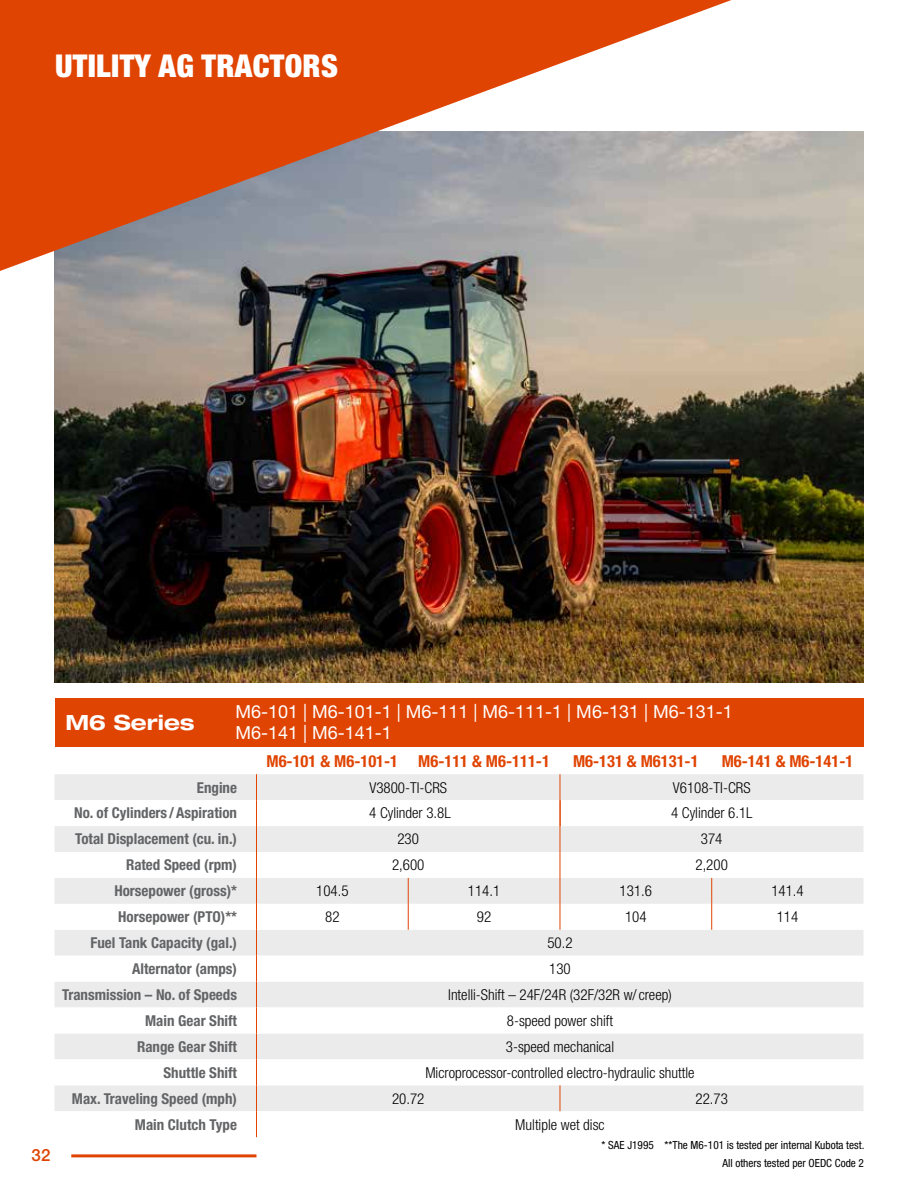
<style>
.page{position:relative;width:918px;height:1188px;background:#fff}
.page>*{position:absolute;margin:0;border:0;box-sizing:border-box;transform-origin:0 0}
.t1{font:900 condensed 31.5px "Helvetica Neue LT Std";letter-spacing:.01em;color:#fff}
.t2{font:700 expanded 21px "Helvetica Neue LT Std";color:#fff}
.t3{font:18px/21.6px "Helvetica Neue LT Std";color:#fff}
.t4{font:500 16.8px "Helvetica Neue LT Std";color:#e04403}
.t5{font:700 condensed 16.5px "Helvetica Neue LT Std";color:#e04403}
.t6{font:300 condensed 15px "Helvetica Neue LT Std";color:#000}
.t7{font:700 condensed 15px "Helvetica Neue LT Std";color:#636466}
.t8{font:condensed 11.25px/17.9px "Helvetica Neue LT Std";color:#000;text-align:right}
</style>
<div class="page">
<img style="left:54px;top:131px;width:810px;height:552px">
<div style="left:55px;top:698px;width:808px;height:48px;background:#e04403"></div>
<div style="left:55px;top:774px;width:808px;height:26px;background:#ebebec"></div>
<svg style="left:55px;top:800px;width:808px;height:312px"></svg>
<svg style="left:560px;top:1085px;width:1px;height:26px"></svg>
<svg style="left:408px;top:878px;width:1px;height:52px"></svg>
<svg style="left:711px;top:878px;width:1px;height:52px"></svg>
<svg style="left:256px;top:774px;width:1px;height:363px"></svg>
<svg style="left:560px;top:774px;width:1px;height:156px"></svg>
<svg style="left:0;top:0;width:731px;height:271px;background:#cb7d5e"></svg>
<hr style="left:71px;top:1154px;width:186px;height:3px;background:#e04403">
<h1 class="t1" style="left:55px;top:46px;width:284px">UTILITY AG TRACTORS</h1>
<h2 class="t2" style="left:65px;top:709px;width:131px">M6 Series</h2>
<p class="t3" style="left:235px;top:700px;width:499px">M6-101 | M6-101-1 | M6-111 | M6-111-1 | M6-131 | M6-131-1<br>M6-141 | M6-141-1</p>
<p class="t5" style="left:267px;top:751px;width:285px">M6-101 &amp; M6-101-1 M6-111 &amp; M6-111-1</p>
<p class="t5" style="left:573px;top:751px;width:127px">M6-131 &amp; M6131-1</p>
<p class="t5" style="left:722px;top:751px;width:133px">M6-141 &amp; M6-141-1</p>
<p class="t4" style="left:32px;top:1145px;width:20px">32</p>
<p class="t7" style="left:197px;top:778px;width:42px">Engine</p>
<p class="t6" style="left:369px;top:779px;width:79px">V3800-TI-CRS</p>
<p class="t6" style="left:673px;top:779px;width:79px">V6108-TI-CRS</p>
<p class="t7" style="left:74px;top:804px;width:164px">No. of Cylinders /Aspiration</p>
<p class="t6" style="left:369px;top:805px;width:83px">4 Cylinder 3.8L</p>
<p class="t6" style="left:671px;top:805px;width:83px">4 Cylinder 6.1L</p>
<p class="t7" style="left:75px;top:830px;width:163px">Total Displacement (cu. in.)</p>
<p class="t6" style="left:397px;top:831px;width:23px">230</p>
<p class="t6" style="left:701px;top:831px;width:23px">374</p>
<p class="t7" style="left:126px;top:856px;width:113px">Rated Speed (rpm)</p>
<p class="t6" style="left:392px;top:856px;width:34px">2,600</p>
<p class="t6" style="left:696px;top:856px;width:34px">2,200</p>
<p class="t7" style="left:114px;top:882px;width:124px">Horsepower (gross)*</p>
<p class="t6" style="left:316px;top:882px;width:34px">104.5</p>
<p class="t6" style="left:468px;top:882px;width:34px">114.1</p>
<p class="t6" style="left:620px;top:882px;width:34px">131.6</p>
<p class="t6" style="left:771px;top:882px;width:34px">141.4</p>
<p class="t7" style="left:118px;top:908px;width:120px">Horsepower (PTO)**</p>
<p class="t6" style="left:325px;top:908px;width:16px">82</p>
<p class="t6" style="left:477px;top:908px;width:16px">92</p>
<p class="t6" style="left:625px;top:908px;width:23px">104</p>
<p class="t6" style="left:777px;top:908px;width:23px">114</p>
<p class="t7" style="left:91px;top:934px;width:148px">Fuel Tank Capacity (gal.)</p>
<p class="t6" style="left:547px;top:934px;width:27px">50.2</p>
<p class="t7" style="left:132px;top:960px;width:106px">Alternator (amps)</p>
<p class="t6" style="left:549px;top:960px;width:23px">130</p>
<p class="t7" style="left:62px;top:986px;width:176px">Transmission – No. of Speeds</p>
<p class="t6" style="left:448px;top:986px;width:225px">Intelli-Shift – 24F/24R (32F/32R w/ creep)</p>
<p class="t7" style="left:145px;top:1011px;width:93px">Main Gear Shift</p>
<p class="t6" style="left:507px;top:1012px;width:108px">8-speed power shift</p>
<p class="t7" style="left:137px;top:1037px;width:101px">Range Gear Shift</p>
<p class="t6" style="left:506px;top:1038px;width:110px">3-speed mechanical</p>
<p class="t7" style="left:163px;top:1063px;width:75px">Shuttle Shift</p>
<p class="t6" style="left:425px;top:1064px;width:271px">Microprocessor-controlled electro-hydraulic shuttle</p>
<p class="t7" style="left:72px;top:1089px;width:167px">Max. Traveling Speed (mph)</p>
<p class="t6" style="left:392px;top:1090px;width:34px">20.72</p>
<p class="t6" style="left:696px;top:1090px;width:34px">22.73</p>
<p class="t7" style="left:135px;top:1115px;width:104px">Main Clutch Type</p>
<p class="t6" style="left:515px;top:1116px;width:91px">Multiple wet disc</p>
<p class="t8" style="left:602px;top:1136px;width:264px">* SAE J1995 **The M6-101 is tested per internal Kubota test.<br>All others tested per OEDC Code 2</p>
</div>
